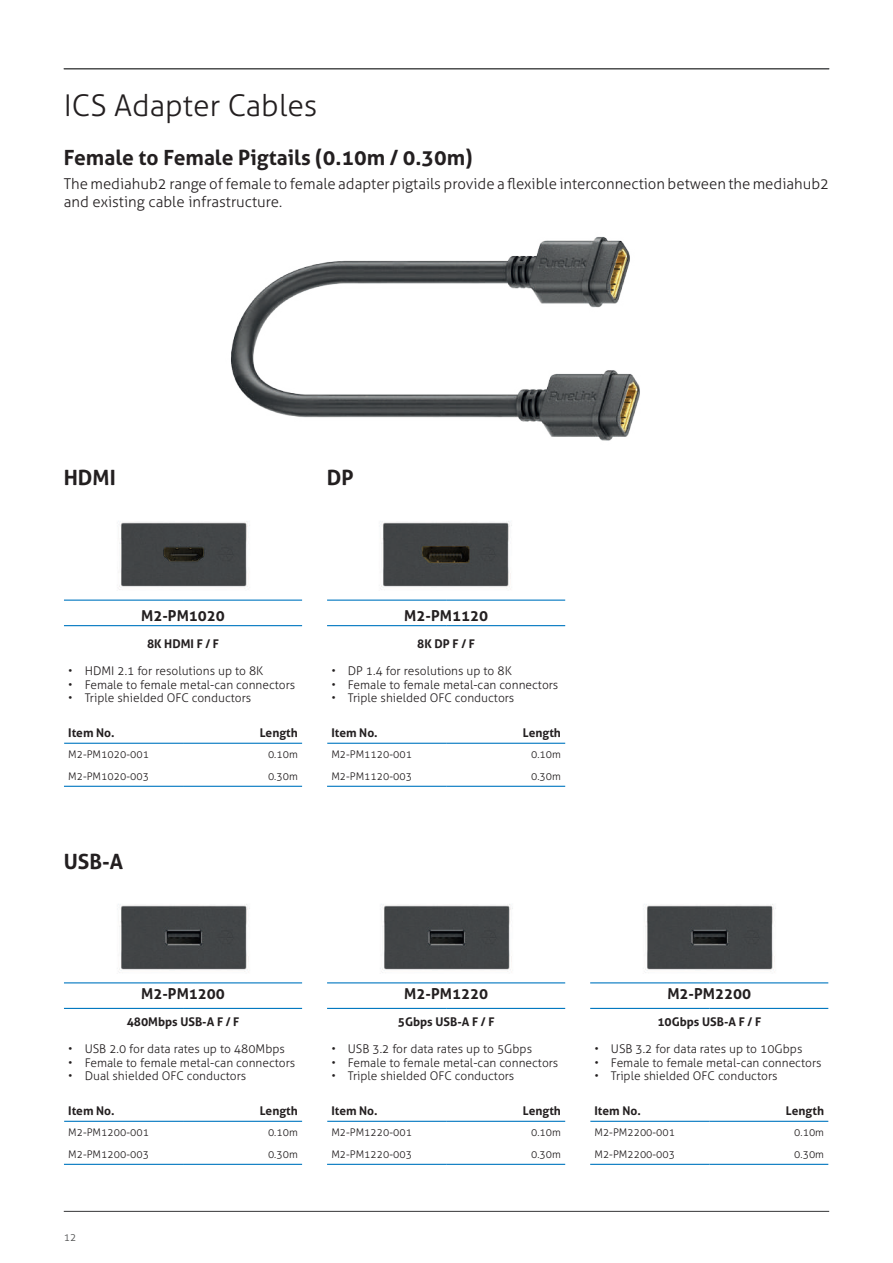
<style>
.page{position:relative;width:893px;height:1263px;background:#fff}
.page>*{position:absolute;margin:0;border:0;box-sizing:border-box;transform-origin:0 0}
.t1{font:300 30px "Aller";color:#231f20}
.t2{font:700 21px "Aller";color:#231f20}
.t3{font:300 15px/18px "Aller";color:#231f20}
.t4{font:700 15px "Aller";color:#231f20}
.t5{font:300 12px "Aller";color:#231f20}
.t6{font:700 12px "Aller";color:#231f20}
.t7{font:300 10.5px "Aller";color:#231f20}
.t8{font:300 10.5px "Aller";color:#4b4c4d}
</style>
<div class="page">
<hr style="left:64px;top:1211px;width:765px;height:1px;background:#4b4c4d">
<img style="left:231px;top:236px;width:409px;height:205px">
<hr style="left:892px;top:854px;width:1px;height:409px;background:#e1eaf6">
<img style="left:644px;top:904px;width:132px;height:69px">
<hr style="left:590px;top:982px;width:119px;height:1px;background:#0077c0">
<hr style="left:709px;top:982px;width:119px;height:1px;background:#0077c0">
<hr style="left:590px;top:1008px;width:119px;height:1px;background:#0077c0">
<hr style="left:709px;top:1008px;width:119px;height:1px;background:#0077c0">
<hr style="left:590px;top:1121px;width:119px;height:1px;background:#0077c0">
<hr style="left:709px;top:1121px;width:119px;height:1px;background:#0077c0">
<hr style="left:590px;top:1164px;width:119px;height:1px;background:#0077c0">
<hr style="left:709px;top:1164px;width:119px;height:1px;background:#0077c0">
<img style="left:381px;top:904px;width:132px;height:69px">
<img style="left:380px;top:521px;width:132px;height:69px">
<hr style="left:327px;top:982px;width:119px;height:1px;background:#0077c0">
<hr style="left:446px;top:982px;width:119px;height:1px;background:#0077c0">
<hr style="left:327px;top:1008px;width:119px;height:1px;background:#0077c0">
<hr style="left:446px;top:1008px;width:119px;height:1px;background:#0077c0">
<hr style="left:327px;top:1121px;width:119px;height:1px;background:#0077c0">
<hr style="left:446px;top:1121px;width:119px;height:1px;background:#0077c0">
<hr style="left:327px;top:1164px;width:119px;height:1px;background:#0077c0">
<hr style="left:446px;top:1164px;width:119px;height:1px;background:#0077c0">
<hr style="left:327px;top:599px;width:119px;height:2px;background:#0077c0">
<hr style="left:446px;top:599px;width:119px;height:2px;background:#0077c0">
<hr style="left:327px;top:625px;width:119px;height:1px;background:#0077c0">
<hr style="left:446px;top:625px;width:119px;height:1px;background:#0077c0">
<hr style="left:327px;top:743px;width:119px;height:1px;background:#0077c0">
<hr style="left:446px;top:743px;width:119px;height:1px;background:#0077c0">
<hr style="left:327px;top:786px;width:119px;height:1px;background:#0077c0">
<hr style="left:446px;top:786px;width:119px;height:1px;background:#0077c0">
<img style="left:118px;top:521px;width:132px;height:69px">
<img style="left:118px;top:904px;width:132px;height:69px">
<hr style="left:64px;top:599px;width:119px;height:2px;background:#0077c0">
<hr style="left:183px;top:599px;width:119px;height:2px;background:#0077c0">
<hr style="left:64px;top:625px;width:119px;height:1px;background:#0077c0">
<hr style="left:183px;top:625px;width:119px;height:1px;background:#0077c0">
<hr style="left:64px;top:743px;width:119px;height:1px;background:#0077c0">
<hr style="left:183px;top:743px;width:119px;height:1px;background:#0077c0">
<hr style="left:64px;top:786px;width:119px;height:1px;background:#0077c0">
<hr style="left:183px;top:786px;width:119px;height:1px;background:#0077c0">
<hr style="left:64px;top:982px;width:119px;height:1px;background:#0077c0">
<hr style="left:183px;top:982px;width:119px;height:1px;background:#0077c0">
<hr style="left:64px;top:1008px;width:119px;height:1px;background:#0077c0">
<hr style="left:183px;top:1008px;width:119px;height:1px;background:#0077c0">
<hr style="left:64px;top:1121px;width:119px;height:1px;background:#0077c0">
<hr style="left:183px;top:1121px;width:119px;height:1px;background:#0077c0">
<hr style="left:64px;top:1164px;width:119px;height:1px;background:#0077c0">
<hr style="left:183px;top:1164px;width:119px;height:1px;background:#0077c0">
<hr style="left:64px;top:68px;width:765px;height:1px;background:#4b4c4d">
<h1 class="t1" style="left:64px;top:87px;width:255px">ICS Adapter Cables</h1>
<h2 class="t2" style="left:64px;top:145px;width:410px">Female to Female Pigtails (0.10m / 0.30m)</h2>
<p class="t3" style="left:64px;top:175px;width:767px">The mediahub2 range of female to female adapter pigtails provide a flexible interconnection between the mediahub2 and existing cable infrastructure.</p>
<h2 class="t2" style="left:64px;top:465px;width:54px">HDMI</h2>
<h2 class="t2" style="left:327px;top:465px;width:28px">DP</h2>
<p class="t4" style="left:141px;top:606px;width:85px">M2-PM1020</p>
<p class="t6" style="left:147px;top:636px;width:74px">8K HDMI F / F</p>
<p class="t5" style="left:68px;top:664px;width:197px">• HDMI 2.1 for resolutions up to 8K</p>
<p class="t5" style="left:68px;top:677px;width:229px">• Female to female metal-can connectors</p>
<p class="t5" style="left:68px;top:691px;width:185px">• Triple shielded OFC conductors</p>
<p class="t6" style="left:68px;top:725px;width:48px">Item No.</p>
<p class="t6" style="left:260px;top:725px;width:40px">Length</p>
<p class="t7" style="left:68px;top:748px;width:82px">M2-PM1020-001</p>
<p class="t7" style="left:268px;top:748px;width:31px">0.10m</p>
<p class="t7" style="left:68px;top:769px;width:82px">M2-PM1020-003</p>
<p class="t7" style="left:268px;top:769px;width:31px">0.30m</p>
<h2 class="t2" style="left:64px;top:849px;width:61px">USB-A</h2>
<p class="t4" style="left:404px;top:606px;width:85px">M2-PM1120</p>
<p class="t6" style="left:417px;top:636px;width:59px">8K DP F / F</p>
<p class="t5" style="left:331px;top:664px;width:182px">• DP 1.4 for resolutions up to 8K</p>
<p class="t5" style="left:331px;top:677px;width:229px">• Female to female metal-can connectors</p>
<p class="t5" style="left:331px;top:691px;width:185px">• Triple shielded OFC conductors</p>
<p class="t6" style="left:331px;top:725px;width:48px">Item No.</p>
<p class="t6" style="left:523px;top:725px;width:40px">Length</p>
<p class="t7" style="left:331px;top:748px;width:82px">M2-PM1120-001</p>
<p class="t7" style="left:531px;top:748px;width:31px">0.10m</p>
<p class="t7" style="left:331px;top:769px;width:82px">M2-PM1120-003</p>
<p class="t7" style="left:531px;top:769px;width:31px">0.30m</p>
<p class="t4" style="left:141px;top:984px;width:85px">M2-PM1200</p>
<p class="t6" style="left:127px;top:1014px;width:114px">480Mbps USB-A F / F</p>
<p class="t5" style="left:68px;top:1042px;width:218px">• USB 2.0 for data rates up to 480Mbps</p>
<p class="t5" style="left:68px;top:1055px;width:229px">• Female to female metal-can connectors</p>
<p class="t5" style="left:68px;top:1069px;width:180px">• Dual shielded OFC conductors</p>
<p class="t6" style="left:68px;top:1103px;width:48px">Item No.</p>
<p class="t6" style="left:260px;top:1103px;width:40px">Length</p>
<p class="t7" style="left:68px;top:1126px;width:82px">M2-PM1200-001</p>
<p class="t7" style="left:268px;top:1126px;width:31px">0.10m</p>
<p class="t7" style="left:68px;top:1147px;width:82px">M2-PM1200-003</p>
<p class="t7" style="left:268px;top:1147px;width:31px">0.30m</p>
<p class="t8" style="left:64px;top:1231px;width:14px">12</p>
<p class="t4" style="left:404px;top:984px;width:85px">M2-PM1220</p>
<p class="t6" style="left:398px;top:1014px;width:98px">5Gbps USB-A F / F</p>
<p class="t5" style="left:331px;top:1042px;width:202px">• USB 3.2 for data rates up to 5Gbps</p>
<p class="t5" style="left:331px;top:1055px;width:229px">• Female to female metal-can connectors</p>
<p class="t5" style="left:331px;top:1069px;width:185px">• Triple shielded OFC conductors</p>
<p class="t6" style="left:331px;top:1103px;width:48px">Item No.</p>
<p class="t6" style="left:523px;top:1103px;width:40px">Length</p>
<p class="t7" style="left:331px;top:1126px;width:82px">M2-PM1220-001</p>
<p class="t7" style="left:531px;top:1126px;width:31px">0.10m</p>
<p class="t7" style="left:331px;top:1147px;width:82px">M2-PM1220-003</p>
<p class="t7" style="left:531px;top:1147px;width:31px">0.30m</p>
<p class="t4" style="left:667px;top:984px;width:85px">M2-PM2200</p>
<p class="t6" style="left:657px;top:1014px;width:105px">10Gbps USB-A F / F</p>
<p class="t5" style="left:594px;top:1042px;width:209px">• USB 3.2 for data rates up to 10Gbps</p>
<p class="t5" style="left:594px;top:1055px;width:229px">• Female to female metal-can connectors</p>
<p class="t5" style="left:594px;top:1069px;width:185px">• Triple shielded OFC conductors</p>
<p class="t6" style="left:594px;top:1103px;width:48px">Item No.</p>
<p class="t6" style="left:786px;top:1103px;width:40px">Length</p>
<p class="t7" style="left:594px;top:1126px;width:82px">M2-PM2200-001</p>
<p class="t7" style="left:794px;top:1126px;width:31px">0.10m</p>
<p class="t7" style="left:594px;top:1147px;width:82px">M2-PM2200-003</p>
<p class="t7" style="left:794px;top:1147px;width:31px">0.30m</p>
</div>
